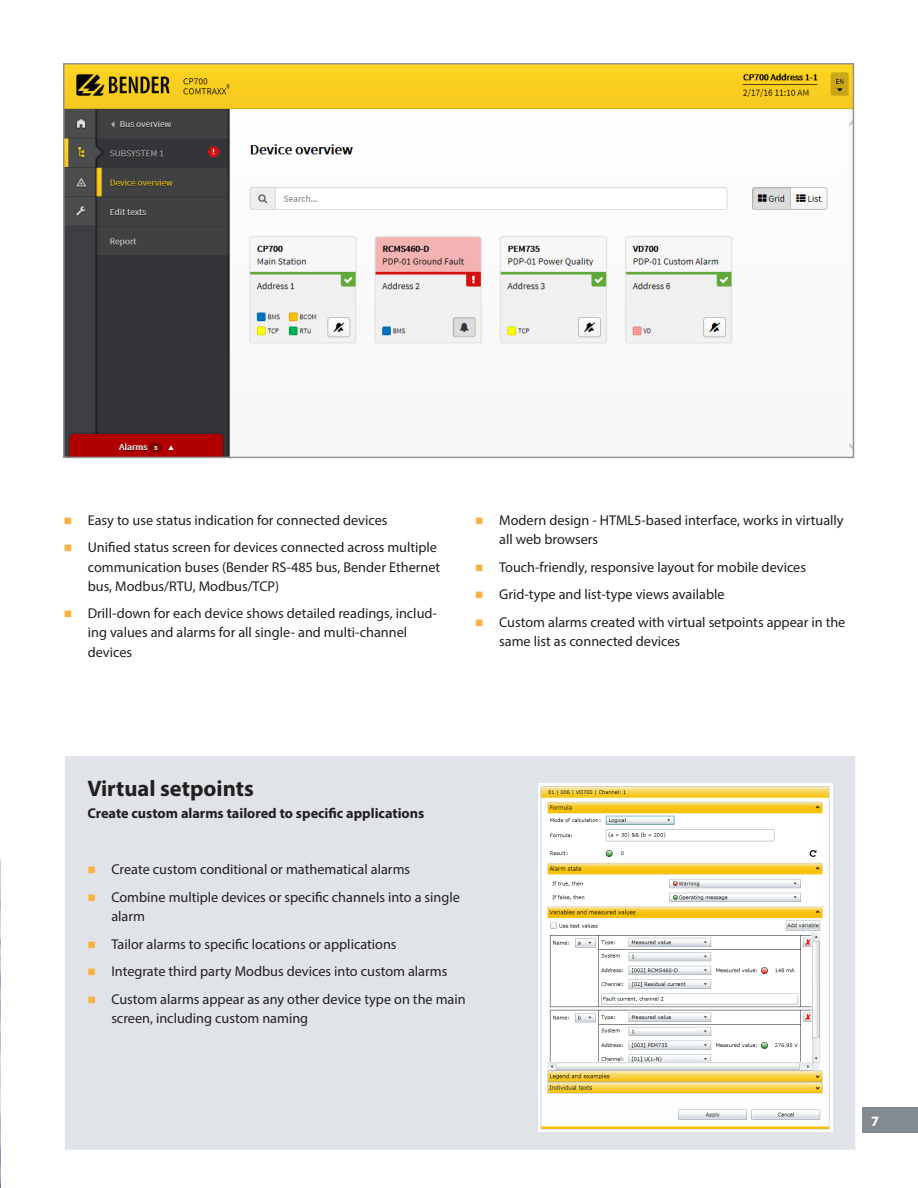
<style>
.page{position:relative;width:918px;height:1188px;background:#fff}
.page>*{position:absolute;margin:0;border:0;box-sizing:border-box;transform-origin:0 0}
.Text_Bold{font:700 22.5px "Myriad Pro";color:#231f20}
.t1{font:14.25px/19.2px "Myriad Pro";color:#231f20}
.Text_Bold-2{font:700 14.25px "Myriad Pro";color:#231f20}
.t2{font:700 14.25px "Myriad Pro";color:#fff}
</style>
<div class="page">
<div style="left:863px;top:1108px;width:55px;height:25px;background:#848b90"></div>
<img style="left:66px;top:66px;width:785px;height:389px">
<div style="left:63px;top:63px;width:791px;height:395px;border:2px solid #8f9398"></div>
<div style="left:76px;top:767px;width:768px;height:371px;background:#e0e3e7"></div>
<div style="left:65px;top:756px;width:790px;height:394px;border:22px solid #e0e3e7"></div>
<img style="left:538px;top:784px;width:295px;height:347px">
<img style="left:0;top:860px;width:1px;height:328px">
<p class="t1" style="left:88px;top:510px;width:301px">Easy to use status indication for connected devices</p>
<p class="t1" style="left:88px;top:538px;width:354px">Unified status screen for devices connected across multiple communication buses (Bender RS-485 bus, Bender Ethernet bus, Modbus/RTU, Modbus/TCP)</p>
<p class="t1" style="left:88px;top:604px;width:351px">Drill-down for each device shows detailed readings, includ&shy;ing values and alarms for all single- and multi-channel devices</p>
<p class="t1" style="left:499px;top:510px;width:346px">Modern design - HTML5-based interface, works in virtually all web browsers</p>
<p class="t1" style="left:499px;top:557px;width:308px">Touch-friendly, responsive layout for mobile devices</p>
<p class="t1" style="left:499px;top:585px;width:227px">Grid-type and list-type views available</p>
<p class="t1" style="left:499px;top:612px;width:348px">Custom alarms created with virtual setpoints appear in the same list as connected devices</p>
<p class="Text_Bold" style="left:87px;top:773px;width:168px">Virtual setpoints</p>
<p class="Text_Bold-2" style="left:87px;top:804px;width:339px">Create custom alarms tailored to specific applications</p>
<p class="t1" style="left:111px;top:860px;width:300px">Create custom conditional or mathematical alarms</p>
<p class="t1" style="left:111px;top:887px;width:350px">Combine multiple devices or specific channels into a single alarm</p>
<p class="t1" style="left:111px;top:934px;width:287px">Tailor alarms to specific locations or applications</p>
<p class="t1" style="left:111px;top:962px;width:338px">Integrate third party Modbus devices into custom alarms</p>
<p class="t1" style="left:111px;top:990px;width:356px">Custom alarms appear as any other device type on the main screen, including custom naming</p>
<p class="t2" style="left:871px;top:1112px;width:9px">7</p>
</div>
